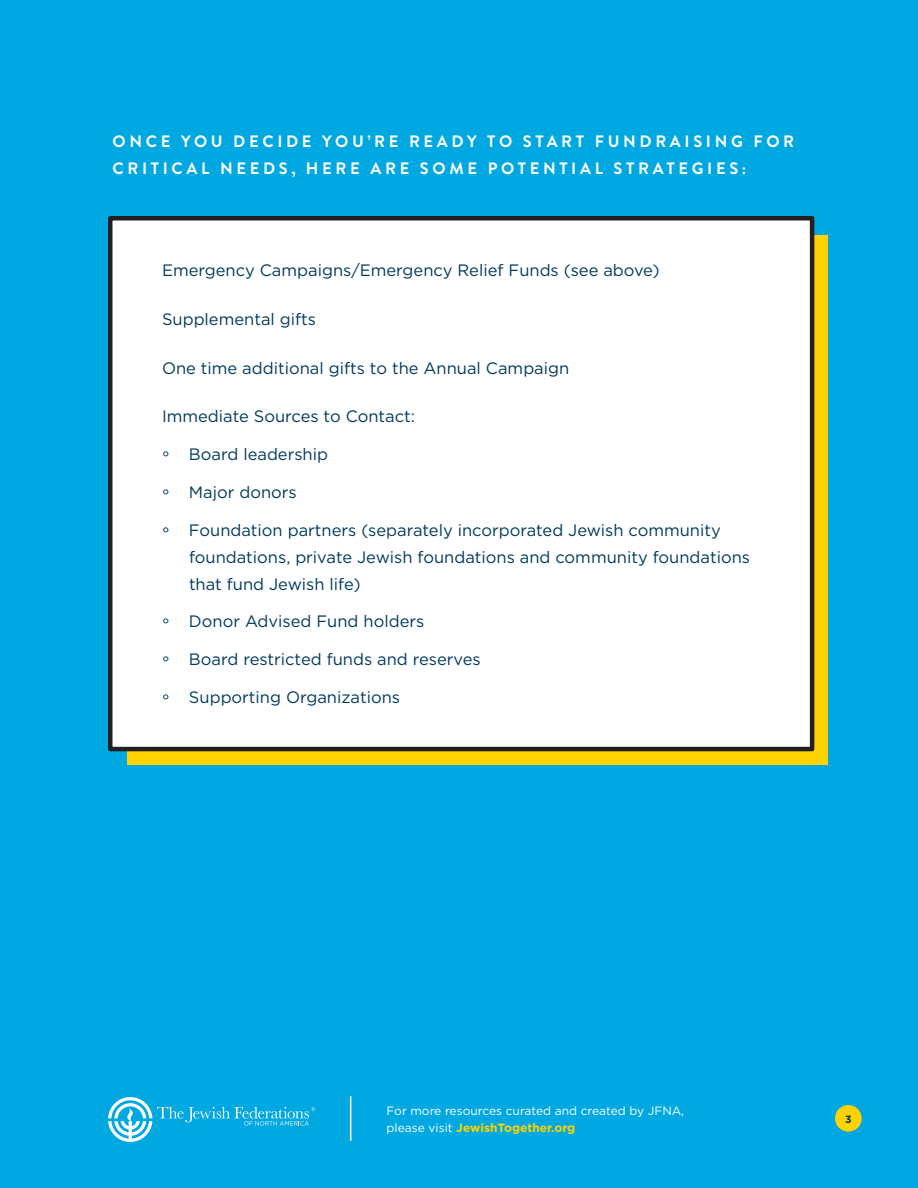
<style>
.page{position:relative;width:918px;height:1188px;background:#00a8e2}
.page>*{position:absolute;margin:0;border:0;box-sizing:border-box;transform-origin:0 0}
.Paragraph_Style_1{font:16.5px/27px "Gotham";color:#003a5d}
.Paragraph_Style_1-2{font:700 16.5px/27px "Brandon Grotesque";letter-spacing:.22em;color:#fff}
.Paragraph_Style_1-3{font:12px/16.5px "Gotham";color:#fff}
.Number{font:700 10.5px "Gotham";color:#003a5d}
.s1{font-weight:700;color:#ffd200}
</style>
<div class="page">
<div style="left:128px;top:236px;width:700px;height:529px;background:#ffd200"></div>
<div style="left:110px;top:218px;width:702px;height:531px;background:#fff"></div>
<div style="left:108px;top:216px;width:706px;height:535px;border:4px solid #231f20"></div>
<svg style="left:108px;top:1097px;width:207px;height:45px"></svg>
<hr style="left:350px;top:1096px;width:1px;height:45px;background:#fff">
<div style="left:835px;top:1105px;width:27px;height:27px;background:#ffd200;border-radius:50%"></div>
<p class="Paragraph_Style_1-2" style="left:113px;top:128px;width:683px">ONCE YOU DECIDE YOU’RE READY TO START FUNDRAISING FOR<br>CRITICAL NEEDS, HERE ARE SOME POTENTIAL STRATEGIES:</p>
<p class="Paragraph_Style_1" style="left:162px;top:257px;width:499px">Emergency Campaigns/Emergency Relief Funds (see above)</p>
<p class="Paragraph_Style_1" style="left:162px;top:305px;width:156px">Supplemental gifts</p>
<p class="Paragraph_Style_1" style="left:162px;top:354px;width:409px">One time additional gifts to the Annual Campaign</p>
<p class="Paragraph_Style_1" style="left:162px;top:403px;width:255px">Immediate Sources to Contact:</p>
<p class="Paragraph_Style_1" style="left:162px;top:440px;width:168px">° Board leadership</p>
<p class="Paragraph_Style_1" style="left:162px;top:478px;width:136px">° Major donors</p>
<p class="Paragraph_Style_1" style="left:189px;top:516px;width:563px;text-indent:-27px">° Foundation partners (separately incorporated Jewish community foundations, private Jewish foundations and community foundations that fund Jewish life)</p>
<p class="Paragraph_Style_1" style="left:162px;top:608px;width:264px">° Donor Advised Fund holders</p>
<p class="Paragraph_Style_1" style="left:162px;top:646px;width:320px">° Board restricted funds and reserves</p>
<p class="Paragraph_Style_1" style="left:162px;top:683px;width:240px">° Supporting Organizations</p>
<p class="Paragraph_Style_1-3" style="left:387px;top:1102px;width:299px">For more resources curated and created by JFNA, please visit <span class="s1">JewishTogether.org</span></p>
<p class="Number" style="left:845px;top:1112px;width:8px">3</p>
</div>
